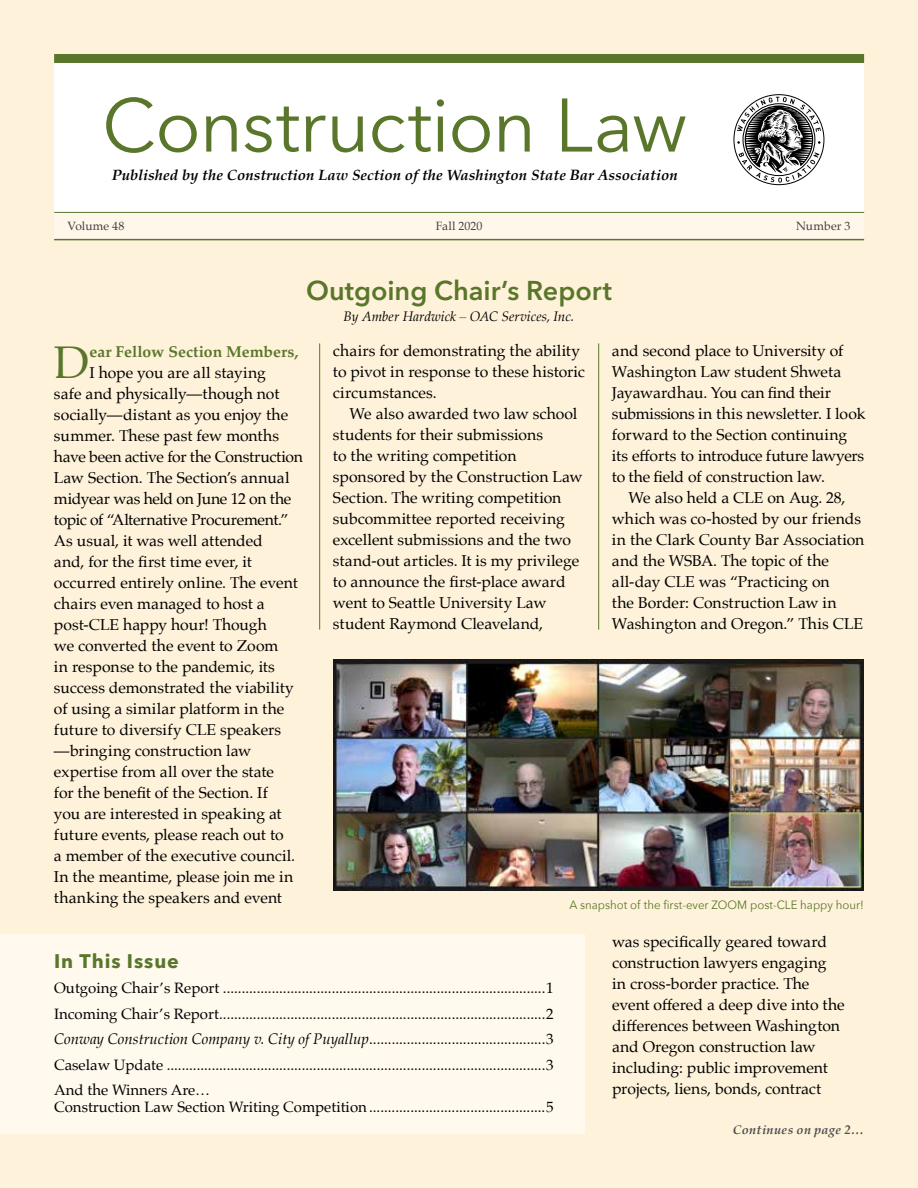
<style>
.page{position:relative;width:918px;height:1188px;background:#fff2da}
.page>*{position:absolute;margin:0;border:0;box-sizing:border-box;transform-origin:0 0}
.t1{font:75px "Avenir Next LT Pro";letter-spacing:-.01em;color:#59762b}
.t2{font:45.9px "Palatino";color:#59762b}
.t3{font:600 27px "Avenir Next LT Pro";color:#59762b}
.t4{font:700 19.5px "Avenir Next LT Pro";letter-spacing:.045em;color:#59762b}
.t5{font:15.75px/21px "Palatino";letter-spacing:-.005em;color:#000}
.t6{font:700 15.75px "Palatino";letter-spacing:.005em;color:#59762b}
.t7{font:15px/25.5px "Palatino";color:#000;text-align:justify}
.t8{font:italic 700 15px "Palatino";color:#000}
.t9{font:italic 13.5px "Palatino";color:#000}
.t10{font:italic 700 12.75px "Palatino";letter-spacing:.03em;color:#4d4d4f}
.t11{font:12px "Avenir Next";color:#59762b;scale:.95 1}
.t12{font:12px "Palatino";color:#414042}
.t13{font:700 10.5px "Calibri";color:#000}
.s1{font-style:italic}
.s2{font-style:italic;font-size:13.35px}
</style>
<div class="page">
<div style="left:54px;top:213px;width:810px;height:26px;background:#fff7ea"></div>
<div style="left:54px;top:59px;width:810px;height:154px;background:#fff"></div>
<div style="left:54px;top:54px;width:810px;height:9px;background:#59762b"></div>
<hr style="left:54px;top:239px;width:810px;height:1px;background:#59762b">
<hr style="left:54px;top:212px;width:810px;height:1px;background:#59762b">
<svg style="left:737px;top:97px;width:84px;height:86px"></svg>
<div style="left:0;top:934px;width:585px;height:200px;background:#fff9ee"></div>
<hr style="left:319px;top:343px;width:1px;height:287px;background:#59762b">
<hr style="left:598px;top:343px;width:1px;height:287px;background:#59762b">
<img style="left:333px;top:659px;width:531px;height:231px">
<h1 class="t1" style="left:102px;top:81px;width:587px">Construction Law</h1>
<p class="t8" style="left:112px;top:163px;width:567px">Published by the Construction Law Section of the Washington State Bar Association</p>
<p class="t12" style="left:68px;top:216px;width:58px">Volume 48</p>
<p class="t12" style="left:436px;top:216px;width:48px">Fall 2020</p>
<p class="t12" style="left:796px;top:216px;width:56px">Number 3</p>
<h3 class="t3" style="left:306px;top:274px;width:307px">Outgoing Chair’s Report</h3>
<p class="t9" style="left:344px;top:305px;width:232px">By Amber Hardwick – OAC Services, Inc.</p>
<h2 class="t2" style="left:54px;top:324px;width:37px">D</h2>
<p class="t6" style="left:89px;top:338px;width:211px">ear Fellow Section Members,</p>
<p class="t5" style="left:54px;top:362px;width:250px;text-indent:35px">I hope you are all staying<br>safe and physically—though not socially—distant as you enjoy the summer. These past few months have been active for the Construction<br>Law Section. The Section’s annual midyear was held on June 12 on the topic of “Alternative Procurement.”<br>As usual, it was well attended<br>and, for the first time ever, it occurred entirely online. The event chairs even managed to host a post-CLE happy hour! Though<br>we converted the event to Zoom<br>in response to the pandemic, its success demonstrated the viability of using a similar platform in the future to diversify CLE speakers —bringing construction law expertise from all over the state<br>for the benefit of the Section. If<br>you are interested in speaking at future events, please reach out to<br>a member of the executive council.<br>In the meantime, please join me in thanking the speakers and event</p>
<p class="t5" style="left:333px;top:340px;width:253px">chairs for demonstrating the ability to pivot in response to these historic circumstances.</p>
<p class="t5" style="left:333px;top:403px;width:251px;text-indent:17px">We also awarded two law school students for their submissions<br>to the writing competition sponsored by the Construction Law<br>Section. The writing competition subcommittee reported receiving excellent submissions and the two stand-out articles. It is my privilege to announce the first-place award went to Seattle University Law student Raymond Cleaveland,</p>
<p class="t5" style="left:612px;top:340px;width:255px">and second place to University of Washington Law student Shweta Jayawardhau. You can find their submissions in this newsletter. I look forward to the Section continuing its efforts to introduce future lawyers to the field of construction law.</p>
<p class="t5" style="left:612px;top:487px;width:254px;text-indent:17px">We also held a CLE on Aug. 28, which was co-hosted by our friends in the Clark County Bar Association and the WSBA. The topic of the all-day CLE was “Practicing on<br>the Border: Construction Law in<br>Washington and Oregon.” This CLE</p>
<p class="t11" style="left:570px;top:895px;width:311px">A snapshot of the first-ever ZOOM post-CLE happy hour!</p>
<p class="t5" style="left:612px;top:931px;width:234px">was specifically geared toward construction lawyers engaging<br>in cross-border practice. The event offered a deep dive into the differences between Washington and Oregon construction law including: public improvement projects, liens, bonds, contract</p>
<p class="t10" style="left:733px;top:1119px;width:133px">Continues on page 2…</p>
<p class="t4" style="left:54px;top:949px;width:126px">In This Issue</p>
<p class="t7" style="left:54px;top:975px;width:501px">Outgoing Chair’s Report ......................................................................................1<br>Incoming Chair’s Report.......................................................................................2<br><span class="s1">Conway Construction Company v. City of Puyallup</span>...............................................3<br>Caselaw Update .....................................................................................................3<br>And the Winners Are…</p>
<p class="t7" style="left:54px;top:1094px;width:501px">Construction Law Section Writing Competition ...............................................5</p>
<p class="t13" style="left:470px;top:1011px;width:290px">WSBA CONSTRUCTION SECTION – <span class="s2">“HAPPY HOUR” POST CLE</span></p>
</div>
